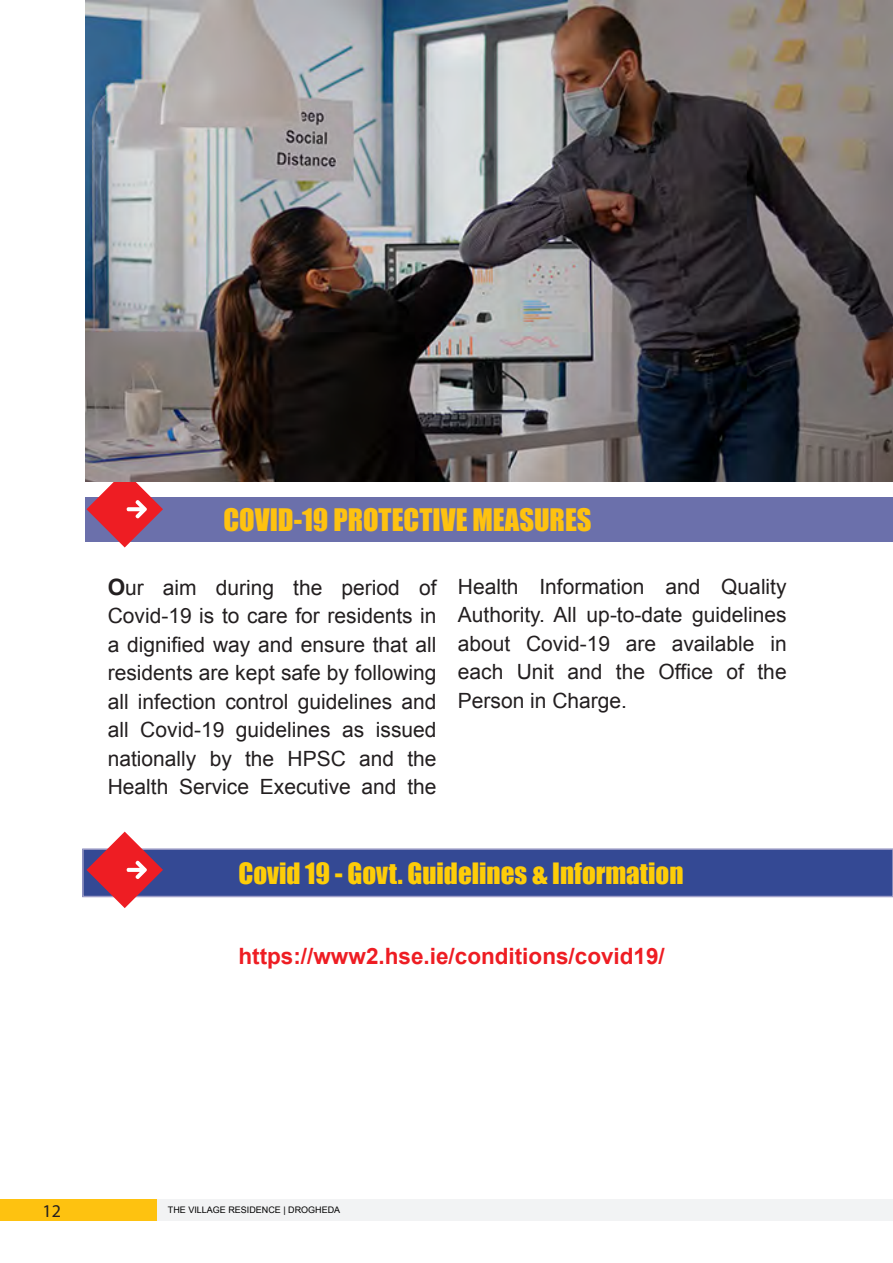
<style>
.page{position:relative;width:893px;height:1263px;background:#fff}
.page>*{position:absolute;margin:0;border:0;box-sizing:border-box;transform-origin:0 0}
.QUOTE_SERVICE{font:28.5px "Impact";color:#fec210}
.BODY_SOME_INTERESTIN{font:27px "Impact";color:#fecd08}
.HEADLINE_2{font:700 22.5px "Arial";color:#ee1d23}
._2_COLUMN{font:21px/28.5px "Arial";color:#231f20;text-align:justify}
.t1{font:18px "Myriad Pro";color:#231f20}
.t2{font:10.5px "Myriad Pro";color:#231f20}
.t3{font:9px "Arial";color:#000}
.s1{font-weight:700;font-size:22.5px}
</style>
<div class="page">
<div style="left:0;top:1199px;width:157px;height:22px;background:#fec210"></div>
<div style="left:85px;top:851px;width:805px;height:43px;background:#344994"></div>
<div style="left:82px;top:848px;width:811px;height:49px;border:2px solid #9f9fc8"></div>
<svg style="left:86px;top:482px;width:77px;height:65px"></svg>
<img style="left:85px;top:1px;width:808px;height:481px">
<svg style="left:86px;top:832px;width:77px;height:76px"></svg>
<div style="left:157px;top:1199px;width:736px;height:22px;background:#f2f3f4"></div>
<p class="QUOTE_SERVICE" style="left:223px;top:497px;width:370px">COVID-19 PROTECTIVE MEASURES</p>
<p class="_2_COLUMN" style="left:108px;top:573px;width:330px"><span class="s1">O</span>ur aim during the period of Covid-19 is to care for residents in a dignified way and ensure that all residents are kept safe by following all infection control guidelines and all Covid-19 guidelines as issued nationally by the HPSC and the Health Service Executive and the</p>
<p class="_2_COLUMN" style="left:458px;top:572px;width:330px">Health Information and Quality Authority. All up-to-date guidelines about Covid-19 are available in each Unit and the Office of the Person in Charge.</p>
<p class="BODY_SOME_INTERESTIN" style="left:238px;top:852px;width:446px">Covid 19 - Govt. Guidelines &amp; Information</p>
<p class="HEADLINE_2" style="left:238px;top:941px;width:428px">https://www2.hse.ie/conditions/covid19/</p>
<p class="t1" style="left:43px;top:1199px;width:20px">12</p>
<p class="t2" style="left:184px;top:1204px;width:124px">THE VILLAGE RESIDENCE</p>
<p class="t3" style="left:168px;top:1204px;width:174px">THE VILLAGE RESIDENCE | DROGHEDA</p>
</div>
